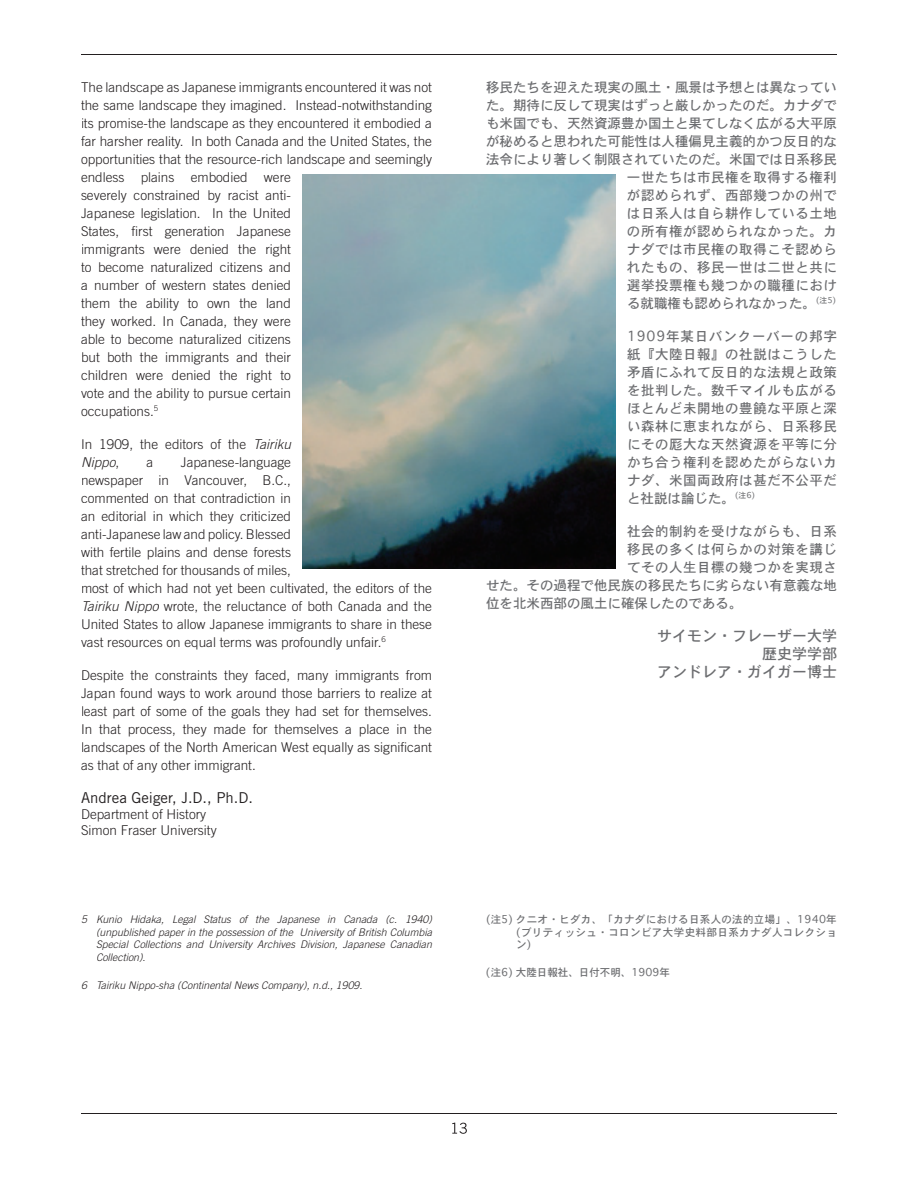
<style>
.page{position:relative;width:918px;height:1188px;background:#fff}
.page>*{position:absolute;margin:0;border:0;box-sizing:border-box;transform-origin:0 0}
.t1{font:15px/18px "Osaka";color:#6c6d70;text-align:right}
.t2{font:15px "Trade Gothic";color:#231f20}
.t3{font:300 13.5px/18px "Trade Gothic";color:#231f20}
.t4{font:13.5px/18px "Osaka";color:#6c6d70;text-align:right}
.t5{font:13.5px "Osaka";letter-spacing:.04em;color:#6c6d70}
.t6{font:italic 300 10.5px/12.6px "Trade Gothic";color:#231f20;text-align:justify}
.t7{font:10.5px/12.6px "Osaka";letter-spacing:.035em;color:#6c6d70;text-align:justify}
.t8{font:10.5px "Osaka";color:#6c6d70}
.s1{font-style:italic}
</style>
<div class="page">
<hr style="left:81px;top:54px;width:756px;height:1px;background:#231f20">
<hr style="left:81px;top:1113px;width:756px;height:1px;background:#231f20">
<img style="left:303px;top:174px;width:312px;height:394px">
<svg style="left:452px;top:1123px;width:15px;height:11px"></svg>
<p class="t3" style="left:81px;top:78px;width:353px">The landscape as Japanese immigrants encountered it was not the same landscape they imagined. Instead-notwithstanding its promise-the landscape as they encountered it embodied a far harsher reality. In both Canada and the United States, the opportunities that the resource-rich landscape and seemingly endless plains embodied were<br>severely constrained by racist anti-<br>Japanese legislation. In the United<br>States, first generation Japanese<br>immigrants were denied the right<br>to become naturalized citizens and<br>a number of western states denied<br>them the ability to own the land<br>they worked. In Canada, they were<br>able to become naturalized citizens<br>but both the immigrants and their<br>children were denied the right to<br>vote and the ability to pursue certain<br>occupations.<sup>5</sup></p>
<p class="t3" style="left:81px;top:435px;width:211px">In 1909, the editors of the <span class="s1">Tairiku<br>Nippo</span>,</p>
<p class="t3" style="left:81px;top:453px;width:353px;text-indent:100px">Japanese-language<br>newspaper in Vancouver, B.C.,<br>commented on that contradiction in<br>an editorial in which they criticized<br>anti-Japanese law and policy. Blessed<br>with fertile plains and dense forests<br>that stretched for thousands of miles,<br>most of which had not yet been cultivated, the editors of the <span class="s1">Tairiku Nippo</span> wrote, the reluctance of both Canada and the United States to allow Japanese immigrants to share in these vast resources on equal terms was profoundly unfair.<sup>6</sup></p>
<p class="t3" style="left:81px;top:666px;width:353px;text-align:justify">Despite the constraints they faced, many immigrants from Japan found ways to work around those barriers to realize at least part of some of the goals they had set for themselves.<br>In that process, they made for themselves a place in the landscapes of the North American West equally as significant as that of any other immigrant.</p>
<p class="t2" style="left:81px;top:788px;width:174px">Andrea Geiger, J.D., Ph.D.</p>
<p class="t3" style="left:81px;top:806px;width:137px;line-height:16.2px">Department of History<br>Simon Fraser University</p>
<p class="t3" style="left:147px;top:453px;width:8px">a</p>
<p class="t6" style="left:96px;top:913px;width:337px;text-indent:-15px">5 Kunio Hidaka, Legal Status of the Japanese in Canada (c. 1940) (unpublished paper in the possession of the University of British Columbia Special Collections and University Archives Division, Japanese Canadian Collection).</p>
<p class="t6" style="left:81px;top:979px;width:283px">6 Tairiku Nippo-sha (Continental News Company), n.d., 1909.</p>
<p class="t4" style="left:486px;top:77px;width:353px">移民たちを迎えた現実の風土・風景は予想とは異なっていた。期待に反して現実はずっと厳しかったのだ。カナダでも米国でも、天然資源豊か国土と果てしなく広がる大平原が秘めると思われた可能性は人種偏見主義的かつ反日的な法令により著しく制限されていたのだ。米国では日系移民一世たちは市民権を取得する権利<br>が認められず、西部幾つかの州で<br>は日系人は自ら耕作している土地<br>の所有権が認められなかった。カ<br>ナダでは市民権の取得こそ認めら<br>れたもの、移民一世は二世と共に<br>選挙投票権も幾つかの職種におけ<br>る就職権も認められなかった。<sup>(注5)</sup></p>
<p class="t4" style="left:627px;top:326px;width:212px;text-align:justify">1909年某日バンクーバーの邦字紙『大陸日報』の社説はこうした矛盾にふれて反日的な法規と政策を批判した。数千マイルも広がるほとんど未開地の豊饒な平原と深い森林に恵まれながら、日系移民にその厖大な天然資源を平等に分かち合う権利を認めたがらないカナダ、米国両政府は甚だ不公平だと社説は論じた。<sup>(注6)</sup></p>
<p class="t5" style="left:627px;top:522px;width:212px">社会的制約を受けながらも、日系</p>
<p class="t5" style="left:627px;top:540px;width:212px">移民の多くは何らかの対策を講じ</p>
<p class="t5" style="left:627px;top:558px;width:212px">てその人生目標の幾つかを実現さ</p>
<p class="t4" style="left:486px;top:575px;width:352px">せた。その過程で他民族の移民たちに劣らない有意義な地</p>
<p class="t4" style="left:486px;top:593px;width:258px">位を北米西部の風土に確保したのである。</p>
<p class="t1" style="left:657px;top:626px;width:181px">サイモン・フレーザー大学歴史学学部<br>アンドレア・ガイガー博士</p>
<p class="t7" style="left:516px;top:913px;width:323px;text-indent:-30px">(注5) クニオ・ヒダカ、「カナダにおける日系人の法的立場」、1940年(ブリティッシュ・コロンビア大学史料部日系カナダ人コレクション)</p>
<p class="t8" style="left:486px;top:966px;width:186px">(注6) 大陸日報社、日付不明、1909年</p>
</div>
